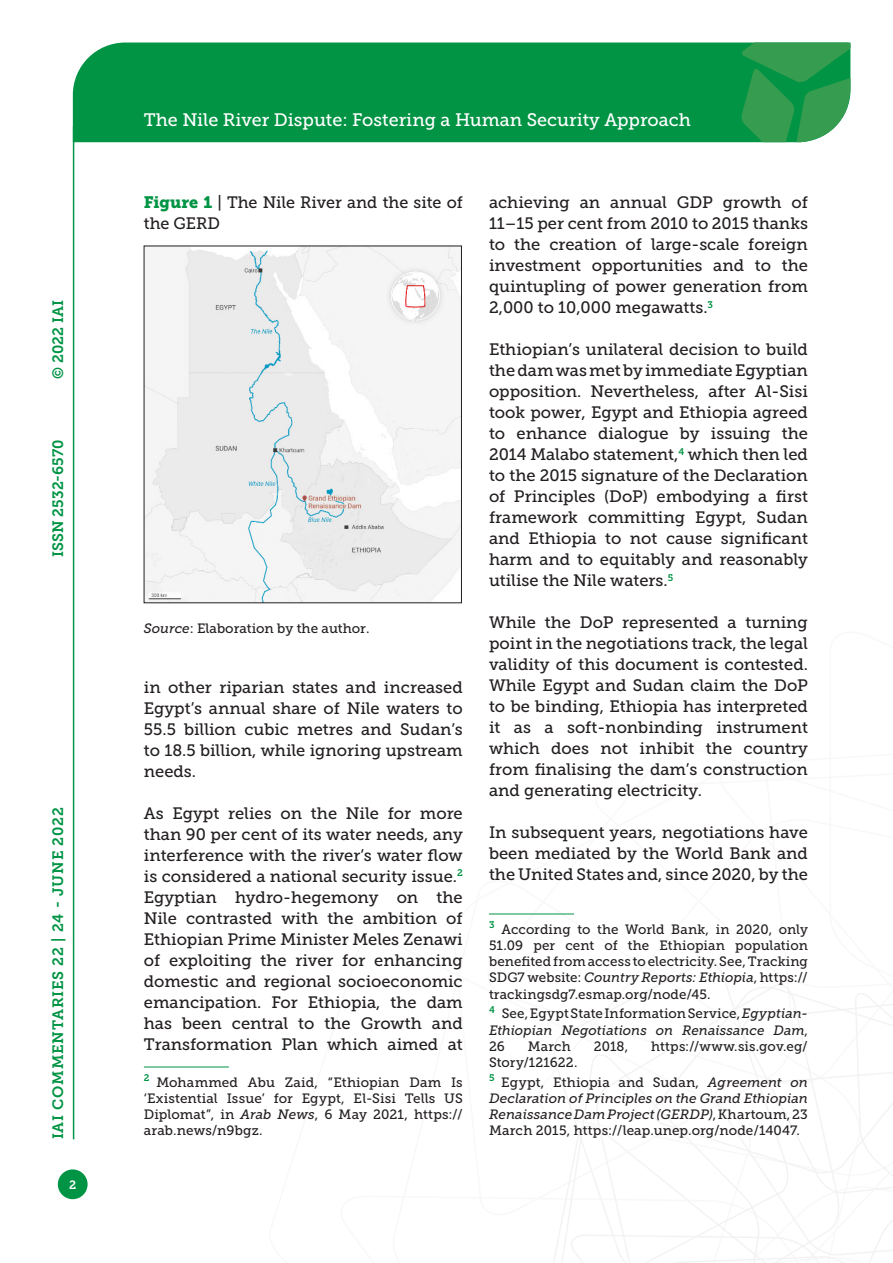
<style>
.page{position:relative;width:893px;height:1263px;background:#fff}
.page>*{position:absolute;margin:0;border:0;box-sizing:border-box;transform-origin:0 0}
.t1{font:18px "Museo Slab 500";color:#fff}
.Testo{font:16.5px/21px "Museo Slab 500";color:#231f20;text-align:justify}
.t2{font:15px "Museo Slab 700";letter-spacing:.05em;color:#009444}
.t3{font:15px "Museo Slab 700";color:#009444}
.Nota{font:13.5px/16.2px "Museo Slab 500";letter-spacing:.01em;color:#231f20;text-align:justify}
.Nota-2{font:italic 13.5px/16.2px "Museo Slab 500";color:#231f20;text-align:justify}
.Testo-2{font:13.5px "Museo Slab 500";color:#231f20}
.t4{font:12px "Museo Slab 700";color:#fff}
.s1{font-family:"Museo Slab 900";color:#009444}
.s2{font-style:italic}
.s3{font-style:normal}
</style>
<div class="page">
<svg style="left:553px;top:960px;width:340px;height:303px"></svg>
<div style="left:73px;top:43px;width:668px;height:99px;background:#009444"></div>
<svg style="left:741px;top:43px;width:109px;height:99px;background:#319e55"></svg>
<div style="left:58px;top:1169px;width:30px;height:30px;background:#009444;border-radius:50%"></div>
<hr style="left:73px;top:126px;width:1px;height:1013px;background:#009444">
<hr style="left:144px;top:1067px;width:85px;height:1px;background:#009444">
<hr style="left:489px;top:914px;width:85px;height:1px;background:#009444">
<img style="left:146px;top:248px;width:314px;height:353px">
<p class="t2" style="left:50px;top:379px;width:80px;rotate:-90deg">© 2022 IAI</p>
<p class="t3" style="left:50px;top:557px;width:119px;rotate:-90deg">ISSN 2532-6570</p>
<p class="t2" style="left:50px;top:1139px;width:334px;rotate:-90deg">IAI COMMENTARIES 22 | 24 - JUNE 2022</p>
<p class="t4" style="left:69px;top:1178px;width:9px">2</p>
<p class="t1" style="left:144px;top:110px;width:548px">The Nile River Dispute: Fostering a Human Security Approach</p>
<p class="Testo" style="left:144px;top:192px;width:320px"><span class="s1">Figure 1</span> | The Nile River and the site of the GERD</p>
<p class="Testo-2" style="left:144px;top:621px;width:227px"><span class="s2">Source</span>: Elaboration by the author.</p>
<p class="Testo" style="left:144px;top:677px;width:320px">in other riparian states and increased Egypt’s annual share of Nile waters to 55.5 billion cubic metres and Sudan’s to 18.5 billion, while ignoring upstream needs.</p>
<p class="Testo" style="left:144px;top:803px;width:320px">As Egypt relies on the Nile for more than 90 per cent of its water needs, any interference with the river’s water flow is considered a national security issue.<sup>2<br></sup>Egyptian hydro-hegemony on the Nile contrasted with the ambition of Ethiopian Prime Minister Meles Zenawi of exploiting the river for enhancing domestic and regional socioeconomic emancipation. For Ethiopia, the dam has been central to the Growth and Transformation Plan which aimed at</p>
<p class="Nota" style="left:144px;top:1074px;width:320px"><sup>2</sup> Mohammed Abu Zaid, “Ethiopian Dam Is ‘Existential Issue’ for Egypt, El-Sisi Tells US Diplomat”, in <span class="s2">Arab News</span>, 6 May 2021, https:// arab.news/n9bgz.</p>
<p class="Testo" style="left:489px;top:192px;width:320px">achieving an annual GDP growth of 11–15 per cent from 2010 to 2015 thanks to the creation of large-scale foreign investment opportunities and to the quintupling of power generation from 2,000 to 10,000 megawatts.<sup>3</sup></p>
<p class="Testo" style="left:489px;top:339px;width:320px">Ethiopian’s unilateral decision to build the dam was met by immediate Egyptian opposition. Nevertheless, after Al-Sisi took power, Egypt and Ethiopia agreed to enhance dialogue by issuing the 2014 Malabo statement,<sup>4</sup> which then led to the 2015 signature of the Declaration of Principles (DoP) embodying a first framework committing Egypt, Sudan and Ethiopia to not cause significant harm and to equitably and reasonably utilise the Nile waters.<sup>5</sup></p>
<p class="Testo" style="left:489px;top:612px;width:320px">While the DoP represented a turning point in the negotiations track, the legal validity of this document is contested.<br>While Egypt and Sudan claim the DoP to be binding, Ethiopia has interpreted it as a soft-nonbinding instrument which does not inhibit the country from finalising the dam’s construction and generating electricity.</p>
<p class="Testo" style="left:489px;top:822px;width:320px">In subsequent years, negotiations have been mediated by the World Bank and the United States and, since 2020, by the</p>
<p class="Nota" style="left:489px;top:921px;width:320px"><sup>3</sup> According to the World Bank, in 2020, only 51.09 per cent of the Ethiopian population benefited from access to electricity. See, Tracking SDG7 website: <span class="s2">Country Reports: Ethiopia</span>, https:// trackingsdg7.esmap.org/node/45.</p>
<p class="Nota-2" style="left:489px;top:1006px;width:320px"><sup>4</sup> <span class="s3">See, Egypt State Information Service,</span> Egyptian-Ethiopian Negotiations on Renaissance Dam<span class="s3">, 26</span></p>
<p class="Nota" style="left:528px;top:1038px;width:44px">March</p>
<p class="Nota" style="left:594px;top:1038px;width:36px">2018,</p>
<p class="Nota" style="left:651px;top:1038px;width:158px">https://www.sis.gov.eg/</p>
<p class="Nota" style="left:489px;top:1054px;width:90px">Story/121622.</p>
<p class="Nota-2" style="left:489px;top:1074px;width:320px"><sup>5</sup> <span class="s3">Egypt, Ethiopia and Sudan,</span> Agreement on Declaration of Principles on the Grand Ethiopian Renaissance Dam Project (GERDP)<span class="s3">, Khartoum, 23<br>March 2015, https://leap.unep.org/node/14047.</span></p>
</div>
